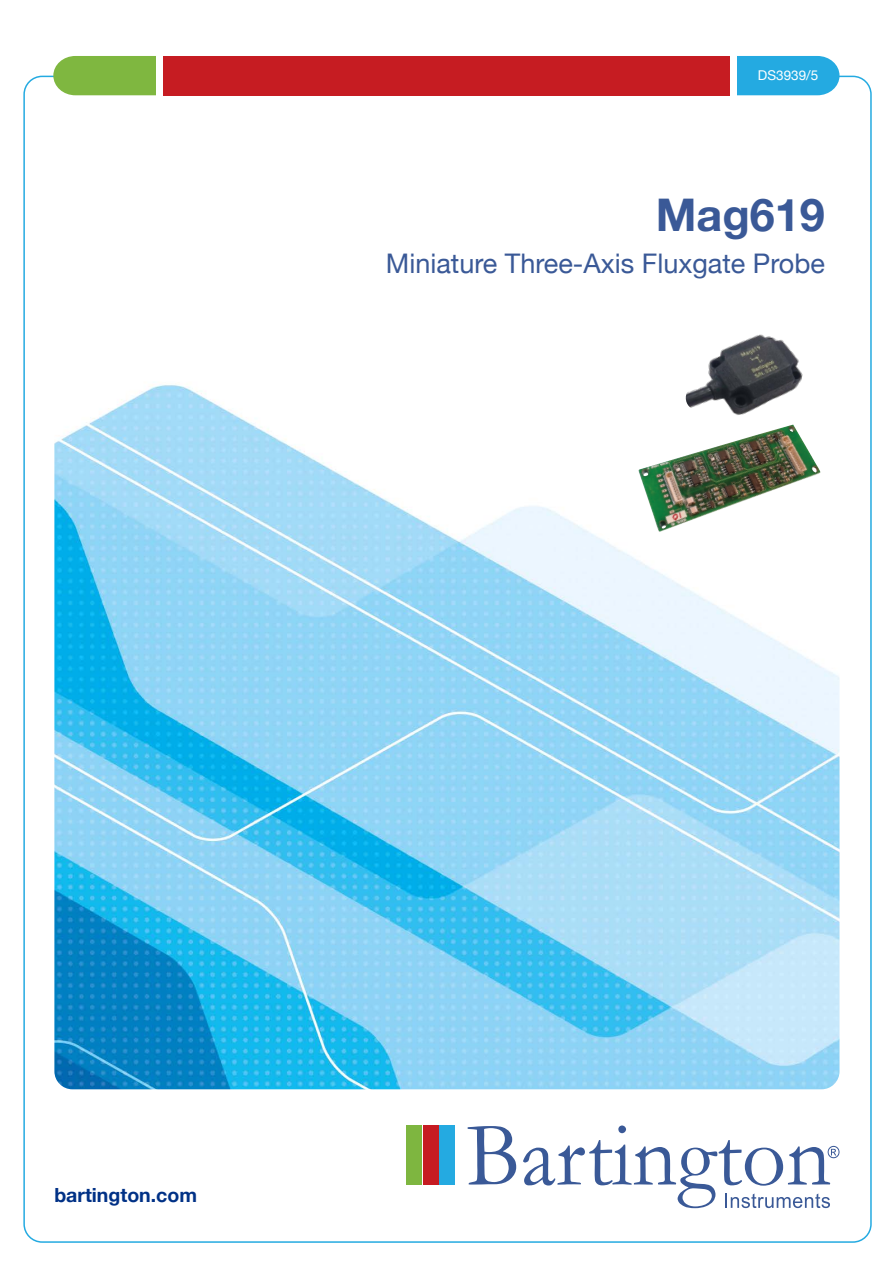
<style>
.page{position:relative;width:893px;height:1263px;background:#fff}
.page>*{position:absolute;margin:0;border:0;box-sizing:border-box;transform-origin:0 0}
.t1{font:700 45px "Helvetica Neue";color:#3a5997}
.t2{font:27px "Helvetica Neue";color:#3a5997}
.t3{font:700 19.5px "Helvetica Neue";color:#003186}
.t4{font:13.5px "Helvetica Neue";color:#fff}
</style>
<div class="page">
<div style="left:163px;top:56px;width:567px;height:39px;background:#c61c22"></div>
<div style="left:53px;top:56px;width:103px;height:39px;background:#7fb740"></div>
<div style="left:737px;top:56px;width:102px;height:39px;background:#24aae1"></div>
<svg style="left:468px;top:1126px;width:48px;height:58px"></svg>
<svg style="left:523px;top:1125px;width:316px;height:83px"></svg>
<div style="left:406px;top:1125px;width:15px;height:59px;background:#7eb640"></div>
<div style="left:423px;top:1125px;width:15px;height:59px;background:#c61c22"></div>
<div style="left:440px;top:1125px;width:15px;height:59px;background:#24aae1"></div>
<img style="left:54px;top:385px;width:785px;height:704px">
<img style="left:638px;top:424px;width:183px;height:108px">
<img style="left:684px;top:334px;width:128px;height:110px">
<p class="t4" style="left:758px;top:66px;width:62px">DS3939/5</p>
<p class="t1" style="left:656px;top:180px;width:171px">Mag619</p>
<p class="t2" style="left:386px;top:244px;width:441px">Miniature Three-Axis Fluxgate Probe</p>
<p class="t3" style="left:54px;top:1180px;width:144px">bartington.com</p>
</div>
